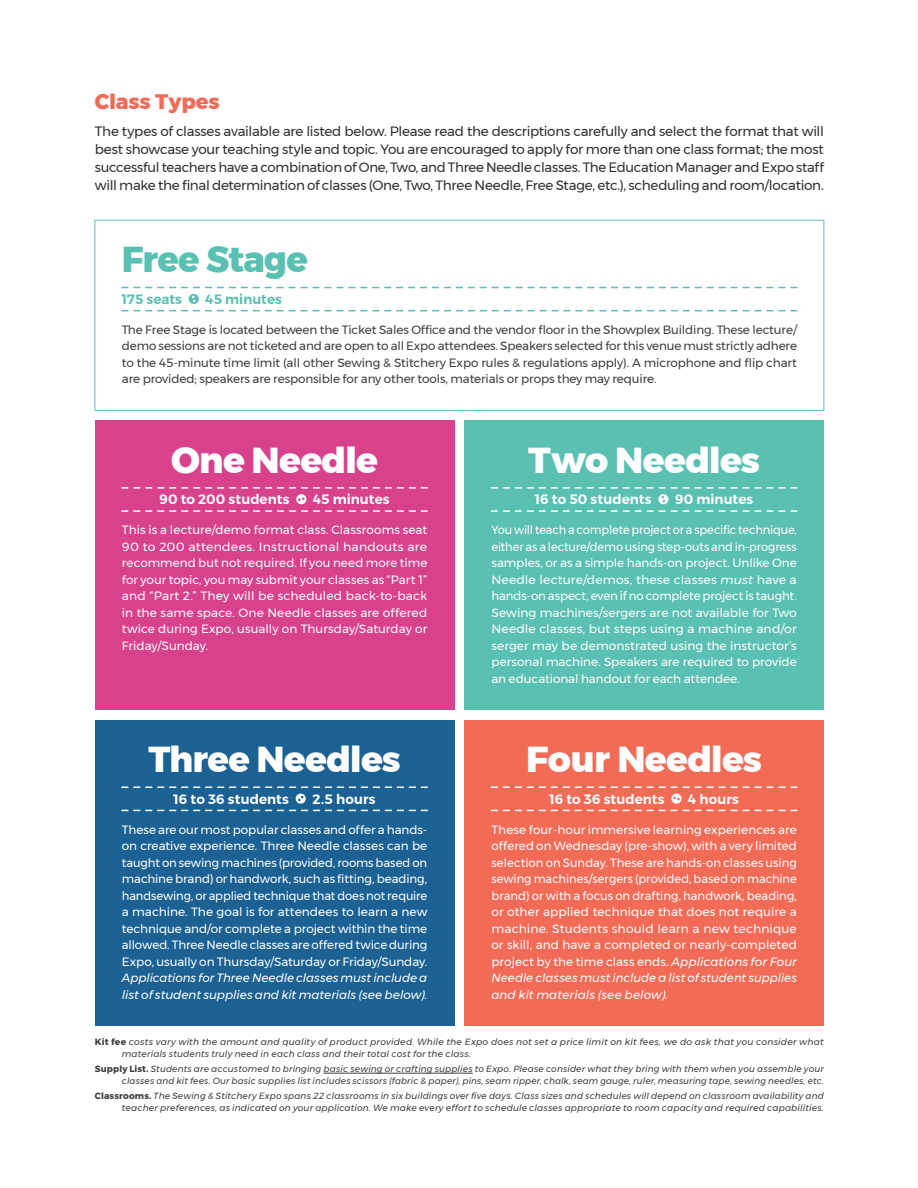
<style>
.page{position:relative;width:918px;height:1188px;background:#fff}
.page>*{position:absolute;margin:0;border:0;box-sizing:border-box;transform-origin:0 0}
.t1{font:800 36px "Montserrat";letter-spacing:-.02em;color:#fff}
.t2{font:800 36px "Montserrat";letter-spacing:-.02em;color:#5ac0b2}
.CM7{font:800 21px "Montserrat";letter-spacing:-.01em;color:#f26b57}
.CM7-2{font:13.5px/18px "Montserrat";letter-spacing:-.02em;color:#312f30;text-align:justify}
.t3{font:600 13.5px "Montserrat";letter-spacing:.005em;color:#fff}
.t4{font:600 13.5px "Montserrat";color:#5ac0b2}
.CM7-3{font:12px/16.5px "Montserrat";color:#fff;text-align:justify}
.CM7-4{font:12px/16.5px "Montserrat";color:#fff;text-align:justify;scale:.95 1}
.CM7-5{font:12px/16.5px "Montserrat";letter-spacing:-.01em;color:#3e3e3f;text-align:justify}
.CM7-6{font:italic 9px/11.2px "Montserrat";letter-spacing:.015em;color:#3e3e3f;text-align:right}
.s1{font-style:italic}
.s2{font-weight:700;font-style:normal}
</style>
<div class="page">
<div style="left:95px;top:421px;width:359px;height:289px;background:#d8418c"></div>
<div style="left:464px;top:421px;width:360px;height:289px;background:#5ac0b2"></div>
<div style="left:95px;top:720px;width:359px;height:306px;background:#1b6194"></div>
<div style="left:464px;top:720px;width:360px;height:306px;background:#f26b57"></div>
<hr style="left:94px;top:220px;width:360px;height:1px;background:#5ac0b2">
<hr style="left:94px;top:221px;width:1px;height:189px;background:#5ac0b2">
<hr style="left:464px;top:220px;width:360px;height:1px;background:#5ac0b2">
<hr style="left:824px;top:221px;width:1px;height:189px;background:#5ac0b2">
<hr style="left:94px;top:410px;width:360px;height:1px;background:#5ac0b2">
<hr style="left:464px;top:410px;width:360px;height:1px;background:#5ac0b2">
<svg style="left:122px;top:287px;width:675px;height:24px"></svg>
<svg style="left:122px;top:487px;width:305px;height:25px"></svg>
<svg style="left:491px;top:487px;width:306px;height:25px"></svg>
<svg style="left:122px;top:810px;width:305px;height:1px"></svg>
<svg style="left:122px;top:786px;width:305px;height:18px"></svg>
<svg style="left:491px;top:810px;width:306px;height:1px"></svg>
<svg style="left:491px;top:786px;width:306px;height:18px"></svg>
<hr style="left:324px;top:1073px;width:149px;height:1px;background:#3e3e3f">
<p class="CM7" style="left:95px;top:85px;width:126px">Class Types</p>
<p class="CM7-2" style="left:95px;top:122px;width:731px">The types of classes available are listed below. Please read the descriptions carefully and select the format that will best showcase your teaching style and topic. You are encouraged to apply for more than one class format; the most successful teachers have a combination of One, Two, and Three Needle classes. The Education Manager and Expo staff will make the final determination of classes (One, Two, Three Needle, Free Stage, etc.), scheduling and room/location.</p>
<p class="t2" style="left:122px;top:230px;width:187px">Free Stage</p>
<p class="t4" style="left:122px;top:288px;width:62px">175 seats</p>
<p class="t4" style="left:206px;top:288px;width:78px">45 minutes</p>
<p class="CM7-5" style="left:122px;top:321px;width:677px">The Free Stage is located between the Ticket Sales Office and the vendor floor in the Showplex Building. These lecture/ demo sessions are not ticketed and are open to all Expo attendees. Speakers selected for this venue must strictly adhere to the 45-minute time limit (all other Sewing &amp; Stitchery Expo rules &amp; regulations apply). A microphone and flip chart are provided; speakers are responsible for any other tools, materials or props they may require.</p>
<p class="t1" style="left:171px;top:431px;width:209px">One Needle</p>
<p class="t3" style="left:160px;top:489px;width:132px">90 to 200 students</p>
<p class="t3" style="left:313px;top:489px;width:78px">45 minutes</p>
<p class="CM7-3" style="left:122px;top:522px;width:307px">This is a lecture/demo format class. Classrooms seat 90 to 200 attendees. Instructional handouts are recommend but not required. If you need more time for your topic, you may submit your classes as “Part 1” and “Part 2.” They will be scheduled back-to-back in the same space. One Needle classes are offered twice during Expo, usually on Thursday/Saturday or Friday/Sunday.</p>
<p class="t1" style="left:528px;top:431px;width:233px">Two Needles</p>
<p class="t3" style="left:535px;top:489px;width:118px">16 to 50 students</p>
<p class="t3" style="left:675px;top:489px;width:80px">90 minutes</p>
<p class="CM7-4" style="left:491px;top:522px;width:323px">You will teach a complete project or a specific technique, either as a lecture/demo using step-outs and in-progress samples, or as a simple hands-on project. Unlike One Needle lecture/demos, these classes <span class="s1">must</span> have a hands-on aspect, even if no complete project is taught.<br>Sewing machines/sergers are not available for Two Needle classes, but steps using a machine and/or serger may be demonstrated using the instructor’s personal machine. Speakers are required to provide an educational handout for each attendee.</p>
<p class="t1" style="left:526px;top:730px;width:238px">Four Needles</p>
<p class="t3" style="left:549px;top:788px;width:117px">16 to 36 students</p>
<p class="t3" style="left:688px;top:788px;width:52px">4 hours</p>
<p class="CM7-3" style="left:491px;top:821px;width:307px">These four-hour immersive learning experiences are offered on Wednesday (pre-show), with a very limited selection on Sunday. These are hands-on classes using sewing machines/sergers (provided, based on machine brand) or with a focus on drafting, handwork, beading, or other applied technique that does not require a machine. Students should learn a new technique or skill, and have a completed or nearly-completed project by the time class ends. <span class="s1">Applications for Four Needle classes must include a list of student supplies and kit materials (see below).</span></p>
<p class="CM7-6" style="left:122px;top:1037px;width:703px;text-align:left;text-indent:-27px"><span class="s2">Kit fee</span> costs vary with the amount and quality of product provided. While the Expo does not set a price limit on kit fees, we do ask that you consider what materials students truly need in each class and their total cost for the class.</p>
<p class="CM7-6" style="left:95px;top:1064px;width:731px"><span class="s2">Supply List.</span> Students are accustomed to bringing basic sewing or crafting supplies to Expo. Please consider what they bring with them when you assemble your classes and kit fees. Our basic supplies list includes scissors (fabric &amp; paper), pins, seam ripper, chalk, seam gauge, ruler, measuring tape, sewing needles, etc.</p>
<p class="CM7-6" style="left:95px;top:1091px;width:731px"><span class="s2">Classrooms.</span> The Sewing &amp; Stitchery Expo spans 22 classrooms in six buildings over five days. Class sizes and schedules will depend on classroom availability and teacher preferences, as indicated on your application. We make every effort to schedule classes appropriate to room capacity and required capabilities.</p>
<p class="t1" style="left:148px;top:730px;width:254px">Three Needles</p>
<p class="t3" style="left:174px;top:788px;width:117px">16 to 36 students</p>
<p class="t3" style="left:313px;top:788px;width:64px">2.5 hours</p>
<p class="CM7-3" style="left:122px;top:821px;width:307px">These are our most popular classes and offer a hands&shy;on creative experience. Three Needle classes can be taught on sewing machines (provided, rooms based on machine brand) or handwork, such as fitting, beading, handsewing, or applied technique that does not require a machine. The goal is for attendees to learn a new technique and/or complete a project within the time allowed. Three Needle classes are offered twice during Expo, usually on Thursday/Saturday or Friday/Sunday.<br><span class="s1">Applications for Three Needle classes must include a list of student supplies and kit materials (see below).</span></p>
</div>
